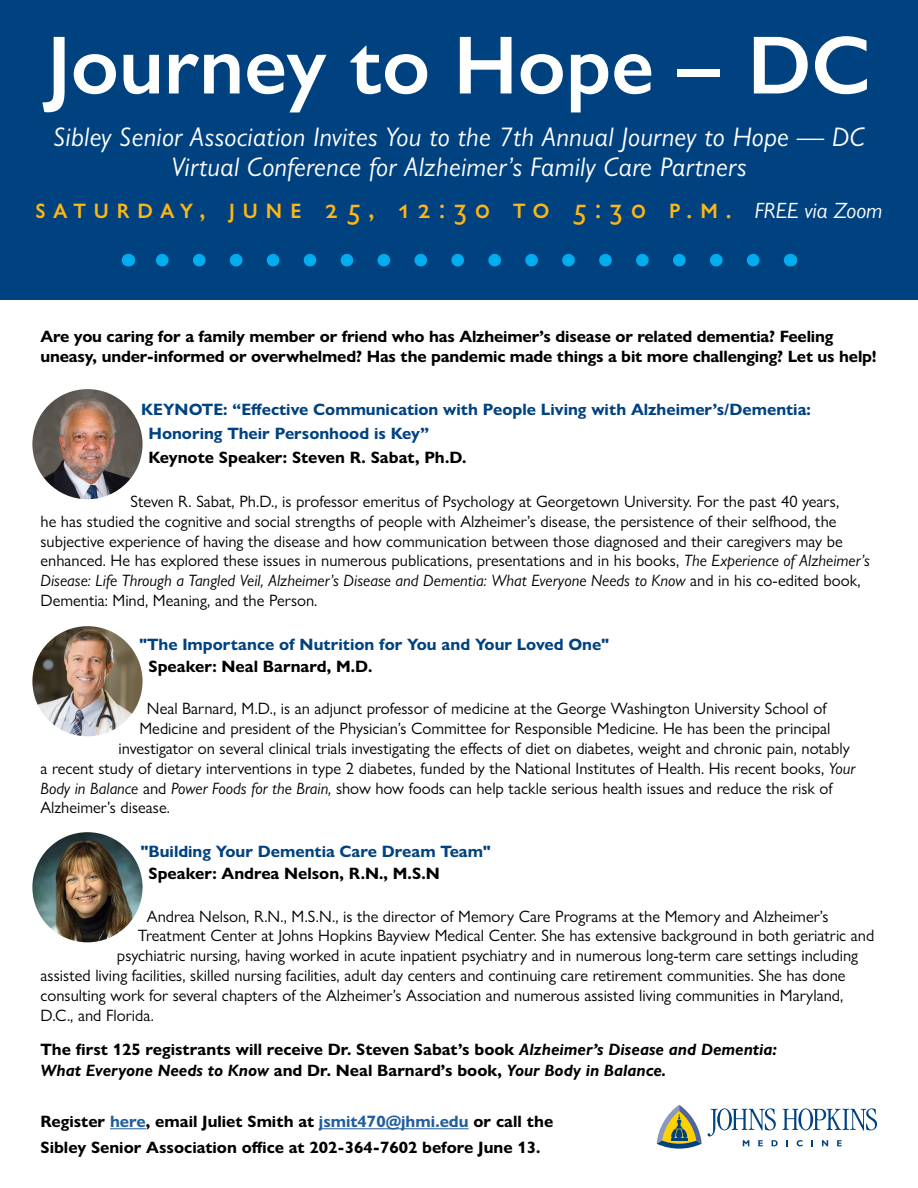
<style>
.page{position:relative;width:918px;height:1188px;background:#fff}
.page>*{position:absolute;margin:0;border:0;box-sizing:border-box;transform-origin:0 0}
.t1{font:600 82.95px "Gill Sans Nova";color:#fff}
.t2{font:500 29.4px "Gill Sans Nova";letter-spacing:.25em;color:#fdb714}
.t3{font:italic 27px/30px "Gill Sans Nova";letter-spacing:.01em;color:#fff;text-align:center}
.t4{font:16.5px/19.8px "Gill Sans Nova";color:#000}
.t5{font:700 16.5px/19.8px "Gill Sans Nova";color:#000}
.t6{font:700 16.5px/24px "Gill Sans Nova";color:#004280}
.s1{font-weight:400;font-style:italic;font-size:22.2px;color:#fff}
.s2{font-style:italic}
.s3{color:#215e9e}
</style>
<div class="page">
<div style="left:0;top:0;width:918px;height:299px;background:#004280"></div>
<svg style="left:156px;top:254px;width:597px;height:12px"></svg>
<svg style="left:790px;top:254px;width:1px;height:12px"></svg>
<svg style="left:128px;top:254px;width:1px;height:12px"></svg>
<svg style="left:656px;top:1104px;width:221px;height:45px"></svg>
<hr style="left:110px;top:1128px;width:36px;height:1px;background:#215e9e">
<hr style="left:319px;top:1128px;width:150px;height:1px;background:#215e9e">
<img style="left:32px;top:389px;width:111px;height:110px;border-radius:55px">
<img style="left:32px;top:626px;width:111px;height:110px;border-radius:55px">
<img style="left:32px;top:832px;width:111px;height:110px;border-radius:55px">
<h1 class="t1" style="left:47px;top:14px;width:825px">Journey to Hope – DC</h1>
<h3 class="t3" style="left:53px;top:121px;width:813px">Sibley Senior Association Invites You to the 7th Annual Journey to Hope — DC<br>Virtual Conference for Alzheimer’s Family Care Partners</h3>
<h2 class="t2" style="left:36px;top:190px;width:848px">saturday, june 25, 12:30 to 5:30 p.m. <span class="s1">FREE via Zoom</span></h2>
<p class="t5" style="left:40px;top:327px;width:838px">Are you caring for a family member or friend who has Alzheimer’s disease or related dementia? Feeling uneasy, under-informed or overwhelmed? Has the pandemic made things a bit more challenging? Let us help!</p>
<p class="t6" style="left:149px;top:398px;width:664px;text-indent:-8px">KEYNOTE: “Effective Communication with People Living with Alzheimer’s/Dementia:<br>Honoring Their Personhood is Key”</p>
<p class="t5" style="left:149px;top:448px;width:320px">Keynote Speaker: Steven R. Sabat, Ph.D.</p>
<p class="t4" style="left:40px;top:491px;width:831px;text-indent:90px">Steven R. Sabat, Ph.D., is professor emeritus of Psychology at Georgetown University. For the past 40 years,<br>he has studied the cognitive and social strengths of people with Alzheimer’s disease, the persistence of their selfhood, the subjective experience of having the disease and how communication between those diagnosed and their caregivers may be enhanced. He has explored these issues in numerous publications, presentations and in his books, <span class="s2">The Experience of Alzheimer’s Disease: Life Through a Tangled Veil, Alzheimer’s Disease and Dementia: What Everyone Needs to Know</span> and in his co-edited book, Dementia: Mind, Meaning, and the Person.</p>
<p class="t6" style="left:139px;top:632px;width:471px">"The Importance of Nutrition for You and Your Loved One"</p>
<p class="t5" style="left:148px;top:656px;width:225px">Speaker: Neal Barnard, M.D.</p>
<p class="t4" style="left:147px;top:699px;width:681px">Neal Barnard, M.D., is an adjunct professor of medicine at the George Washington University School of</p>
<p class="t4" style="left:139px;top:718px;width:693px">Medicine and president of the Physician’s Committee for Responsible Medicine. He has been the principal</p>
<p class="t4" style="left:118px;top:738px;width:733px">investigator on several clinical trials investigating the effects of diet on diabetes, weight and chronic pain, notably</p>
<p class="t4" style="left:40px;top:758px;width:816px">a recent study of dietary interventions in type 2 diabetes, funded by the National Institutes of Health. His recent books, <span class="s2">Your</span></p>
<p class="t4" style="left:40px;top:778px;width:794px"><span class="s2">Body in Balance</span> and <span class="s2">Power Foods for the Brain,</span> show how foods can help tackle serious health issues and reduce the risk of</p>
<p class="t4" style="left:40px;top:798px;width:131px">Alzheimer’s disease.</p>
<p class="t6" style="left:141px;top:839px;width:351px">"Building Your Dementia Care Dream Team"</p>
<p class="t5" style="left:148px;top:864px;width:293px">Speaker: Andrea Nelson, R.N., M.S.N</p>
<p class="t4" style="left:147px;top:906px;width:683px">Andrea Nelson, R.N., M.S.N., is the director of Memory Care Programs at the Memory and Alzheimer’s</p>
<p class="t4" style="left:138px;top:926px;width:738px">Treatment Center at Johns Hopkins Bayview Medical Center. She has extensive background in both geriatric and</p>
<p class="t4" style="left:117px;top:946px;width:743px">psychiatric nursing, having worked in acute inpatient psychiatry and in numerous long-term care settings including</p>
<p class="t4" style="left:40px;top:965px;width:807px">assisted living facilities, skilled nursing facilities, adult day centers and continuing care retirement communities. She has done</p>
<p class="t4" style="left:40px;top:985px;width:804px">consulting work for several chapters of the Alzheimer’s Association and numerous assisted living communities in Maryland,</p>
<p class="t4" style="left:40px;top:1005px;width:115px">D.C., and Florida.</p>
<p class="t5" style="left:40px;top:1039px;width:738px;line-height:21px">The first 125 registrants will receive Dr. Steven Sabat’s book <span class="s2">Alzheimer’s Disease and Dementia:<br>What Everyone Needs to Know</span> and Dr. Neal Barnard’s book, <span class="s2">Your Body in Balance.</span></p>
<p class="t5" style="left:40px;top:1109px;width:514px;line-height:25.5px">Register <span class="s3">here</span>, email Juliet Smith at <span class="s3">jsmit470@jhmi.edu</span> or call the<br>Sibley Senior Association office at 202-364-7602 before June 13.</p>
</div>
